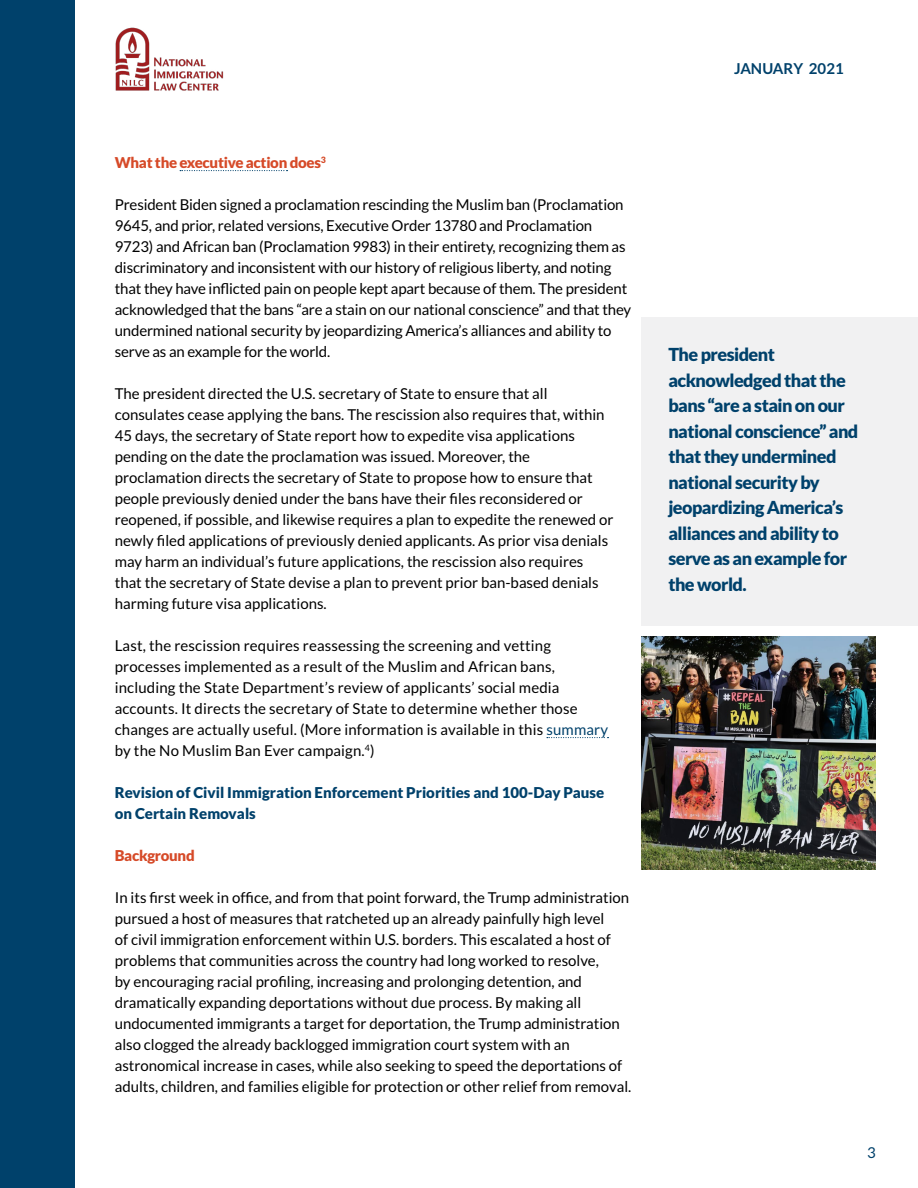
<style>
.page{position:relative;width:918px;height:1188px;background:#fff}
.page>*{position:absolute;margin:0;border:0;box-sizing:border-box;transform-origin:0 0}
.t1{font:900 18px/25.5px "Lato";letter-spacing:-.03em;color:#00416b}
.t2{font:15px/21px "Lato";color:#000}
.t3{font:900 15px/21px "Lato";color:#00416b}
.t4{font:900 15px "Lato";letter-spacing:-.02em;color:#d64a28}
.t5{font:700 15px "Lato";color:#00416b}
.t6{font:15px "Lato";color:#00416b}
.s1{color:#00416b}
</style>
<div class="page">
<img style="left:115px;top:27px;width:109px;height:64px">
<div style="left:0;top:0;width:74px;height:1188px;background:#00416b"></div>
<svg style="left:180px;top:170px;width:108px;height:1px"></svg>
<svg style="left:547px;top:737px;width:62px;height:1px"></svg>
<div style="left:641px;top:317px;width:277px;height:309px;background:#f1f1f2"></div>
<img style="left:641px;top:637px;width:234px;height:232px">
<p class="t4" style="left:115px;top:153px;width:213px">What the executive action does<sup>3</sup></p>
<p class="t2" style="left:115px;top:194px;width:518px">President Biden signed a proclamation rescinding the Muslim ban (Proclamation 9645, and prior, related versions, Executive Order 13780 and Proclamation 9723) and African ban (Proclamation 9983) in their entirety, recognizing them as discriminatory and inconsistent with our history of religious liberty, and noting that they have inflicted pain on people kept apart because of them. The president acknowledged that the bans “are a stain on our national conscience” and that they undermined national security by jeopardizing America’s alliances and ability to serve as an example for the world.</p>
<p class="t2" style="left:115px;top:383px;width:500px">The president directed the U.S. secretary of State to ensure that all consulates cease applying the bans. The rescission also requires that, within 45 days, the secretary of State report how to expedite visa applications pending on the date the proclamation was issued. Moreover, the proclamation directs the secretary of State to propose how to ensure that people previously denied under the bans have their files reconsidered or reopened, if possible, and likewise requires a plan to expedite the renewed or newly filed applications of previously denied applicants. As prior visa denials may harm an individual’s future applications, the rescission also requires that the secretary of State devise a plan to prevent prior ban-based denials harming future visa applications.</p>
<p class="t2" style="left:115px;top:635px;width:495px">Last, the rescission requires reassessing the screening and vetting processes implemented as a result of the Muslim and African bans, including the State Department’s review of applicants’ social media accounts. It directs the secretary of State to determine whether those changes are actually useful. (More information is available in this <span class="s1">summary </span>by the No Muslim Ban Ever campaign.<sup>4</sup>)</p>
<p class="t3" style="left:115px;top:781px;width:491px">Revision of Civil Immigration Enforcement Priorities and 100-Day Pause on Certain Removals</p>
<p class="t4" style="left:115px;top:846px;width:81px">Background</p>
<p class="t2" style="left:115px;top:887px;width:518px">In its first week in office, and from that point forward, the Trump administration pursued a host of measures that ratcheted up an already painfully high level<br>of civil immigration enforcement within U.S. borders. This escalated a host of problems that communities across the country had long worked to resolve,<br>by encouraging racial profiling, increasing and prolonging detention, and dramatically expanding deportations without due process. By making all undocumented immigrants a target for deportation, the Trump administration also clogged the already backlogged immigration court system with an astronomical increase in cases, while also seeking to speed the deportations of adults, children, and families eligible for protection or other relief from removal.</p>
<p class="t5" style="left:734px;top:60px;width:111px">JANUARY 2021</p>
<p class="t1" style="left:668px;top:341px;width:192px">The president acknowledged that the bans “are a stain on our national conscience” and that they undermined national security by jeopardizing America’s alliances and ability to serve as an example for the world.</p>
<p class="t6" style="left:867px;top:1144px;width:10px">3</p>
</div>
